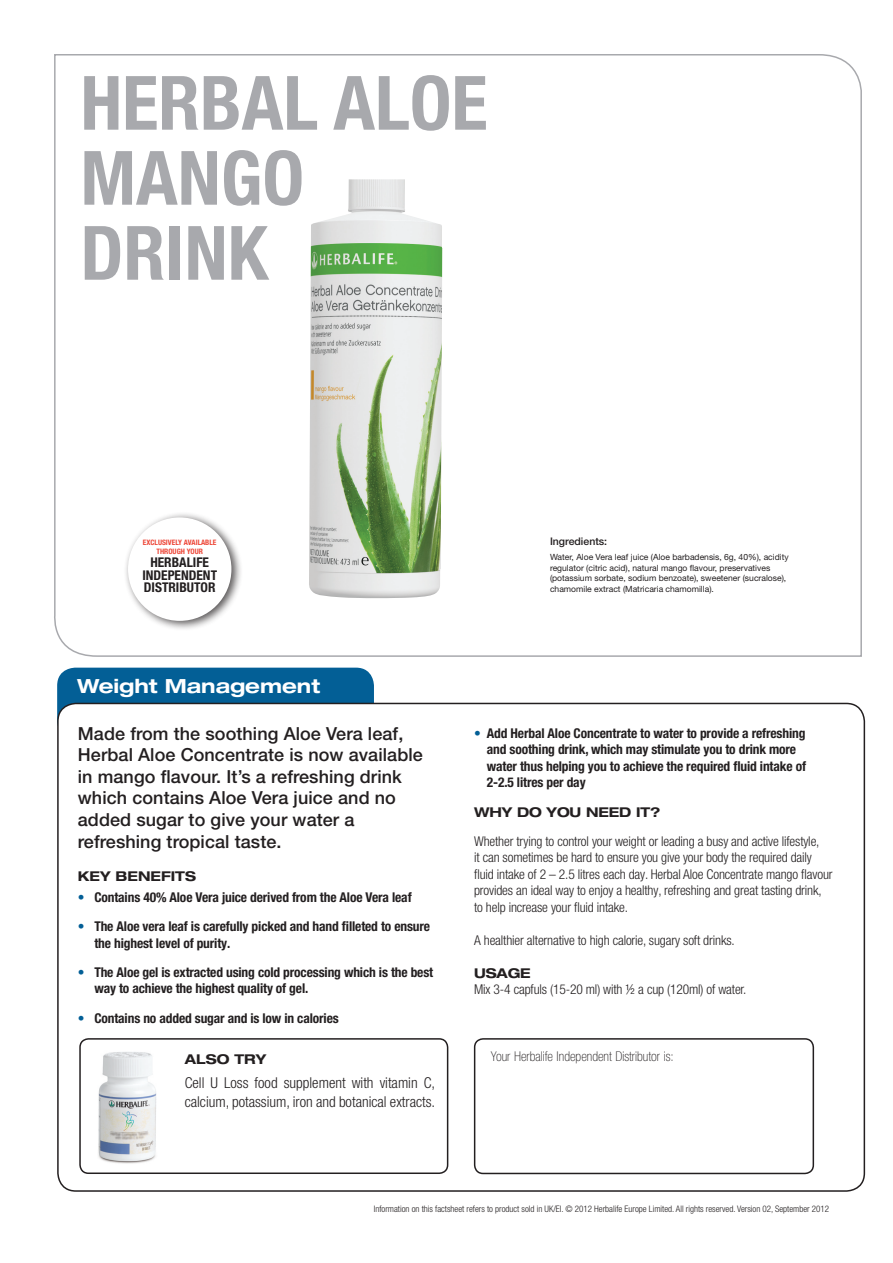
<style>
.page{position:relative;width:893px;height:1263px;background:#fff}
.page>*{position:absolute;margin:0;border:0;box-sizing:border-box;transform-origin:0 0}
.Factsheet_titles{font:700 condensed 75px/75px "Helvetica Neue LTW1 G";color:#a8a9ad}
.Subhead{font:700 expanded 19.5px "Helvetica Neue LT Pro";color:#fff}
.Subhead-2{font:500 18px/21.6px "Helvetica Neue LT Pro";letter-spacing:.005em;color:#231f20}
.t1{font:300 condensed 15px/19.5px "Helvetica Neue LT Pro";color:#231f20}
.t2{font:700 condensed 13.5px/16.5px "Helvetica Neue LT Pro";letter-spacing:-.01em;color:#231f20}
.t3{font:300 condensed 13.5px/16.5px "Helvetica Neue LT Pro";letter-spacing:-.01em;color:#231f20}
.Subhead-3{font:700 expanded 13.5px "Helvetica Neue LT Pro";color:#231f20}
.t4{font:100 condensed 13.5px "Helvetica Neue LT Pro";color:#231f20}
.t5{font:700 condensed 13.35px "Helvetica Neue LT Pro";color:#231f20}
.Bullet_Level_2{font:500 10.5px "Helvetica Neue LT Pro";color:#231f20}
.Factsheets_-_Disclai{font:300 condensed 9px "Helvetica Neue LT Pro";color:#231f20}
.t6{font:8.55px/10.5px "Helvetica Neue LT Pro";color:#231f20}
.t7{font:700 condensed 7.5px/9px "Helvetica Neue LT Pro";color:#ed4637;text-align:center}
.s1{color:#035f96}
</style>
<div class="page">
<svg style="left:54px;top:54px;width:808px;height:603px"></svg>
<div style="left:57px;top:668px;width:317px;height:71px;background:#035f96;border-radius:18px"></div>
<div style="left:58px;top:703px;width:806px;height:488px;background:#fff;border-radius:18px"></div>
<div style="left:79px;top:1038px;width:369px;height:136px;border:2px solid #231f20;border-radius:9px"></div>
<div style="left:474px;top:1038px;width:340px;height:136px;border:2px solid #231f20;border-radius:9px"></div>
<div style="left:123px;top:512px;width:120px;height:119px;background:#231f20;opacity:.75"></div>
<div style="left:128px;top:517px;width:103px;height:104px;background:#fff;border-radius:50%"></div>
<img style="left:98px;top:1052px;width:59px;height:112px">
<p class="Factsheet_titles" style="left:80px;top:66px;width:409px">HERBAL ALOE<br>MANGO</p>
<p class="Factsheet_titles" style="left:80px;top:216px;width:189px">DRINK</p>
<p class="t7" style="left:143px;top:538px;width:75px">EXCLUSIVELY AVAILABLE<br>THROUGH YOUR</p>
<p class="t5" style="left:150px;top:554px;width:60px">HERBALIFE</p>
<p class="t5" style="left:142px;top:567px;width:76px">INDEPENDENT</p>
<p class="t5" style="left:144px;top:579px;width:73px">DISTRIBUTOR</p>
<p class="Subhead" style="left:77px;top:674px;width:244px">Weight Management</p>
<p class="Bullet_Level_2" style="left:550px;top:535px;width:59px">Ingredients:</p>
<p class="t6" style="left:550px;top:552px;width:240px">Water, Aloe Vera leaf juice (Aloe barbadensis, 6g, 40%), acidity regulator (citric acid), natural mango flavour, preservatives (potassium sorbate, sodium benzoate), sweetener (sucralose), chamomile extract (Matricaria chamomilla).</p>
<p class="Subhead-2" style="left:78px;top:722px;width:347px">Made from the soothing Aloe Vera leaf, Herbal Aloe Concentrate is now available in mango flavour. It’s a refreshing drink which contains Aloe Vera juice and no added sugar to give your water a refreshing tropical taste.</p>
<p class="Subhead-3" style="left:78px;top:868px;width:120px">KEY BENEFITS</p>
<p class="t2" style="left:78px;top:889px;width:335px"><span class="s1">•</span> Contains 40% Aloe Vera juice derived from the Aloe Vera leaf</p>
<p class="t2" style="left:94px;top:918px;width:337px;text-indent:-16px"><span class="s1">•</span> The Aloe vera leaf is carefully picked and hand filleted to ensure the highest level of purity.</p>
<p class="t2" style="left:94px;top:964px;width:340px;text-indent:-16px"><span class="s1">•</span> The Aloe gel is extracted using cold processing which is the best way to achieve the highest quality of gel.</p>
<p class="t2" style="left:78px;top:1009px;width:262px"><span class="s1">•</span> Contains no added sugar and is low in calories</p>
<p class="Subhead-3" style="left:185px;top:1050px;width:83px">ALSO TRY</p>
<p class="t1" style="left:185px;top:1072px;width:252px">Cell U Loss food supplement with vitamin C, calcium, potassium, iron and botanical extracts.</p>
<p class="t2" style="left:487px;top:724px;width:321px;text-indent:-13px"><span class="s1">•</span> Add Herbal Aloe Concentrate to water to provide a refreshing and soothing drink, which may stimulate you to drink more water thus helping you to achieve the required fluid intake of 2-2.5 litres per day</p>
<p class="Subhead-3" style="left:474px;top:803px;width:188px">WHY DO YOU NEED IT?</p>
<p class="t3" style="left:474px;top:833px;width:360px">Whether trying to control your weight or leading a busy and active lifestyle,<br>it can sometimes be hard to ensure you give your body the required daily fluid intake of 2 – 2.5 litres each day. Herbal Aloe Concentrate mango flavour provides an ideal way to enjoy a healthy, refreshing and great tasting drink, to help increase your fluid intake.</p>
<p class="t3" style="left:474px;top:932px;width:262px">A healthier alternative to high calorie, sugary soft drinks.</p>
<p class="Subhead-3" style="left:474px;top:964px;width:58px">USAGE</p>
<p class="t3" style="left:474px;top:981px;width:274px">Mix 3-4 capfuls (15-20 ml) with ½ a cup (120ml) of water.</p>
<p class="t4" style="left:491px;top:1048px;width:184px">Your Herbalife Independent Distributor is:</p>
<p class="Factsheets_-_Disclai" style="left:374px;top:1204px;width:457px">Information on this factsheet refers to product sold in UK/EI. © 2012 Herbalife Europe Limited. All rights reserved. Version 02, September 2012</p>
</div>
